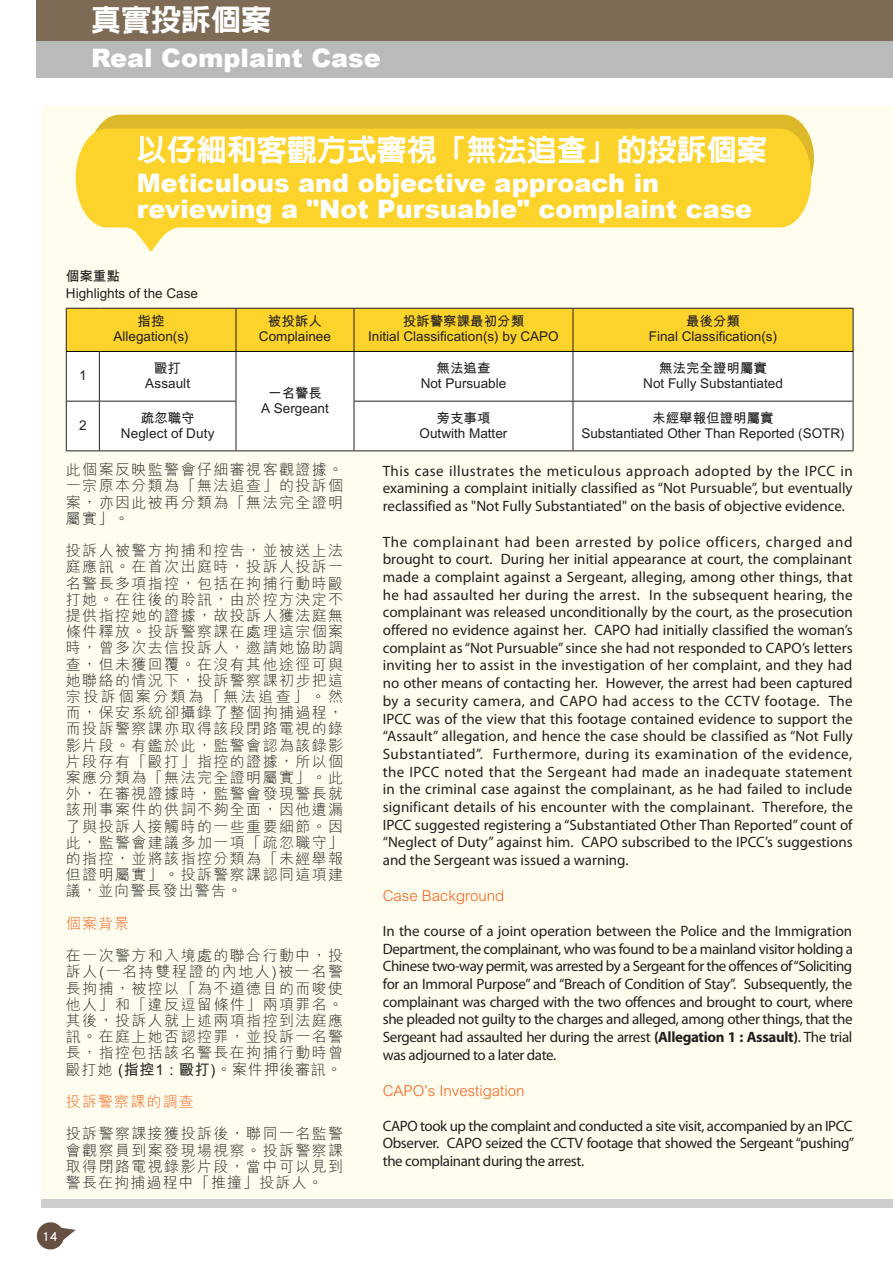
<style>
.page{position:relative;width:893px;height:1263px;background:#fff}
.page>*{position:absolute;margin:0;border:0;box-sizing:border-box;transform-origin:0 0}
.t1{font:800 30px "Lin Gothic";color:#fff}
.t2{font:900 25.5px/25.5px "Arial";color:#fff}
.t3{font:15px/17.7px "Myriad Pro";letter-spacing:-.02em;color:#231f20;text-align:justify}
.t4{font:300 15px/16.2px "M Hei";letter-spacing:.095em;color:#282526;text-align:justify}
.t5{font:300 15px "M Hei";color:#f36421}
.t6{font:300 15px "M Hei";letter-spacing:.075em;color:#f36421}
.t7{font:700 13.5px/15px "M Hei";color:#231f20;text-align:center}
.t8{font:12px "Li Hei Pro";color:#fff}
.s1{font-weight:700}
</style>
<div class="page">
<div style="left:41px;top:106px;width:852px;height:1098px;background:#fffdee"></div>
<div style="left:37px;top:0;width:856px;height:41px;background:#7e6b56"></div>
<div style="left:37px;top:41px;width:856px;height:37px;background:#b9baba"></div>
<div style="left:41px;top:1200px;width:852px;height:8px;background:#cecece"></div>
<svg style="left:36px;top:1222px;width:40px;height:28px"></svg>
<svg style="left:97px;top:115px;width:717px;height:69px;fill:#ddb929"></svg>
<div style="left:76px;top:129px;width:735px;height:98px;background:#fcd32a"></div>
<svg style="left:90px;top:212px;width:112px;height:40px"></svg>
<div style="left:67px;top:309px;width:786px;height:42px;background:#fcd32a"></div>
<div style="left:67px;top:352px;width:786px;height:98px;background:#fff"></div>
<hr style="left:66px;top:308px;width:33px;height:1px;background:#231f20">
<hr style="left:66px;top:309px;width:1px;height:42px;background:#231f20">
<hr style="left:99px;top:308px;width:137px;height:1px;background:#231f20">
<hr style="left:236px;top:308px;width:118px;height:1px;background:#231f20">
<hr style="left:354px;top:308px;width:219px;height:1px;background:#231f20">
<hr style="left:573px;top:308px;width:280px;height:1px;background:#231f20">
<hr style="left:853px;top:309px;width:1px;height:42px;background:#231f20">
<hr style="left:236px;top:309px;width:1px;height:42px;background:#231f20">
<hr style="left:354px;top:309px;width:1px;height:42px;background:#231f20">
<hr style="left:573px;top:309px;width:1px;height:42px;background:#231f20">
<hr style="left:66px;top:351px;width:33px;height:1px;background:#000">
<hr style="left:99px;top:351px;width:137px;height:1px;background:#000">
<hr style="left:236px;top:351px;width:118px;height:1px;background:#000">
<hr style="left:354px;top:351px;width:219px;height:1px;background:#000">
<hr style="left:573px;top:351px;width:280px;height:1px;background:#000">
<hr style="left:66px;top:352px;width:1px;height:49px;background:#231f20">
<hr style="left:99px;top:352px;width:1px;height:49px;background:#231f20">
<hr style="left:236px;top:352px;width:1px;height:49px;background:#231f20">
<hr style="left:354px;top:352px;width:1px;height:49px;background:#231f20">
<hr style="left:573px;top:352px;width:1px;height:49px;background:#231f20">
<hr style="left:853px;top:352px;width:1px;height:49px;background:#231f20">
<hr style="left:66px;top:401px;width:33px;height:1px;background:#231f20">
<hr style="left:66px;top:401px;width:1px;height:49px;background:#231f20">
<hr style="left:99px;top:401px;width:137px;height:1px;background:#231f20">
<hr style="left:99px;top:401px;width:1px;height:49px;background:#231f20">
<hr style="left:236px;top:401px;width:1px;height:49px;background:#231f20">
<hr style="left:354px;top:401px;width:219px;height:1px;background:#231f20">
<hr style="left:354px;top:401px;width:1px;height:49px;background:#231f20">
<hr style="left:573px;top:401px;width:280px;height:1px;background:#231f20">
<hr style="left:573px;top:401px;width:1px;height:49px;background:#231f20">
<hr style="left:853px;top:401px;width:1px;height:49px;background:#231f20">
<hr style="left:66px;top:450px;width:33px;height:1px;background:#231f20">
<hr style="left:99px;top:450px;width:137px;height:1px;background:#231f20">
<hr style="left:236px;top:450px;width:118px;height:1px;background:#231f20">
<hr style="left:354px;top:450px;width:219px;height:1px;background:#231f20">
<hr style="left:573px;top:450px;width:280px;height:1px;background:#231f20">
<h1 class="t1" style="left:91px;top:5px;width:182px">真實投訴個案</h1>
<h1 class="t2" style="left:91px;top:45px;width:291px">Real Complaint Case</h1>
<h2 class="t1" style="left:137px;top:134px;width:632px">以仔細和客觀方式審視「無法追查」的投訴個案</h2>
<h2 class="t2" style="left:137px;top:170px;width:617px">Meticulous and objective approach in reviewing a "Not Pursuable" complaint case</h2>
<p class="t7" style="left:66px;top:268px;width:134px;line-height:17.2px;text-align:left">個案重點<br>Highlights of the Case</p>
<p class="t7" style="left:114px;top:314px;width:77px">指控<br>Allegation(s)</p>
<p class="t7" style="left:259px;top:314px;width:74px">被投訴人<br>Complainee</p>
<p class="t7" style="left:368px;top:314px;width:192px">投訴警察課最初分類<br>Initial Classification(s) by CAPO</p>
<p class="t7" style="left:649px;top:314px;width:130px">最後分類<br>Final Classification(s)</p>
<p class="t7" style="left:79px;top:368px;width:9px">1</p>
<p class="t7" style="left:145px;top:361px;width:46px">毆打<br>Assault</p>
<p class="t7" style="left:261px;top:386px;width:69px">一名警長<br>A Sergeant</p>
<p class="t7" style="left:421px;top:361px;width:87px">無法追查<br>Not Pursuable</p>
<p class="t7" style="left:643px;top:361px;width:141px">無法完全證明屬實<br>Not Fully Substantiated</p>
<p class="t7" style="left:79px;top:418px;width:9px">2</p>
<p class="t7" style="left:121px;top:411px;width:95px">疏忽職守<br>Neglect of Duty</p>
<p class="t7" style="left:420px;top:411px;width:89px">旁支事項<br>Outwith Matter</p>
<p class="t7" style="left:581px;top:411px;width:265px">未經舉報但證明屬實<br>Substantiated Other Than Reported (SOTR)</p>
<p class="t4" style="left:66px;top:462px;width:279px">此個案反映監警會仔細審視客觀證據。一宗原本分類為「無法追查」的投訴個案，亦因此被再分類為「無法完全證明屬實」。</p>
<p class="t4" style="left:66px;top:543px;width:279px">投訴人被警方拘捕和控告，並被送上法庭應訊。在首次出庭時，投訴人投訴一名警長多項指控，包括在拘捕行動時毆打她。在往後的聆訊，由於控方決定不提供指控她的證據，故投訴人獲法庭無條件釋放。投訴警察課在處理這宗個案時，曾多次去信投訴人，邀請她協助調查，但未獲回覆。在沒有其他途徑可與她聯絡的情況下，投訴警察課初步把這宗投訴個案分類為「無法追查」。然而，保安系統卻攝錄了整個拘捕過程，而投訴警察課亦取得該段閉路電視的錄影片段。有鑑於此，監警會認為該錄影片段存有「毆打」指控的證據，所以個案應分類為「無法完全證明屬實」。此外，在審視證據時，監警會發現警長就該刑事案件的供詞不夠全面，因他遺漏了與投訴人接觸時的一些重要細節。因此，監警會建議多加一項「疏忽職守」的指控，並將該指控分類為「未經舉報但證明屬實」。投訴警察課認同這項建議，並向警長發出警告。</p>
<p class="t5" style="left:66px;top:915px;width:65px">個案背景</p>
<p class="t4" style="left:66px;top:948px;width:279px">在一次警方和入境處的聯合行動中，投訴人(一名持雙程證的內地人)被一名警長拘捕，被控以「為不道德目的而唆使他人」和「違反逗留條件」兩項罪名。其後，投訴人就上述兩項指控到法庭應訊。在庭上她否認控罪，並投訴一名警長，指控包括該名警長在拘捕行動時曾毆打她 <span class="s1">(指控1 : 毆打)</span>。案件押後審訊。</p>
<p class="t6" style="left:66px;top:1093px;width:129px">投訴警察課的調查</p>
<p class="t4" style="left:66px;top:1126px;width:279px">投訴警察課接獲投訴後，聯同一名監警會觀察員到案發現場視察。投訴警察課取得閉路電視錄影片段，當中可以見到警長在拘捕過程中「推撞」投訴人。</p>
<p class="t3" style="left:383px;top:462px;width:472px">This case illustrates the meticulous approach adopted by the IPCC in examining a complaint initially classified as “Not Pursuable”, but eventually reclassified as "Not Fully Substantiated" on the basis of objective evidence.</p>
<p class="t3" style="left:383px;top:533px;width:472px">The complainant had been arrested by police officers, charged and brought to court. During her initial appearance at court, the complainant made a complaint against a Sergeant, alleging, among other things, that he had assaulted her during the arrest. In the subsequent hearing, the complainant was released unconditionally by the court, as the prosecution offered no evidence against her. CAPO had initially classified the woman’s complaint as “Not Pursuable” since she had not responded to CAPO’s letters inviting her to assist in the investigation of her complaint, and they had no other means of contacting her. However, the arrest had been captured by a security camera, and CAPO had access to the CCTV footage. The IPCC was of the view that this footage contained evidence to support the “Assault” allegation, and hence the case should be classified as “Not Fully Substantiated”. Furthermore, during its examination of the evidence, the IPCC noted that the Sergeant had made an inadequate statement in the criminal case against the complainant, as he had failed to include significant details of his encounter with the complainant. Therefore, the IPCC suggested registering a “Substantiated Other Than Reported” count of “Neglect of Duty” against him. CAPO subscribed to the IPCC’s suggestions and the Sergeant was issued a warning.</p>
<p class="t5" style="left:383px;top:888px;width:123px">Case Background</p>
<p class="t3" style="left:383px;top:922px;width:472px">In the course of a joint operation between the Police and the Immigration Department, the complainant, who was found to be a mainland visitor holding a Chinese two-way permit, was arrested by a Sergeant for the offences of “Soliciting for an Immoral Purpose” and “Breach of Condition of Stay”. Subsequently, the complainant was charged with the two offences and brought to court, where she pleaded not guilty to the charges and alleged, among other things, that the Sergeant had assaulted her during the arrest <span class="s1">(Allegation 1 : Assault)</span>. The trial was adjourned to a later date.</p>
<p class="t5" style="left:383px;top:1082px;width:143px">CAPO's Investigation</p>
<p class="t3" style="left:383px;top:1117px;width:473px">CAPO took up the complaint and conducted a site visit, accompanied by an IPCC Observer. CAPO seized the CCTV footage that showed the Sergeant “pushing” the complainant during the arrest.</p>
<p class="t8" style="left:42px;top:1230px;width:17px">14</p>
</div>
